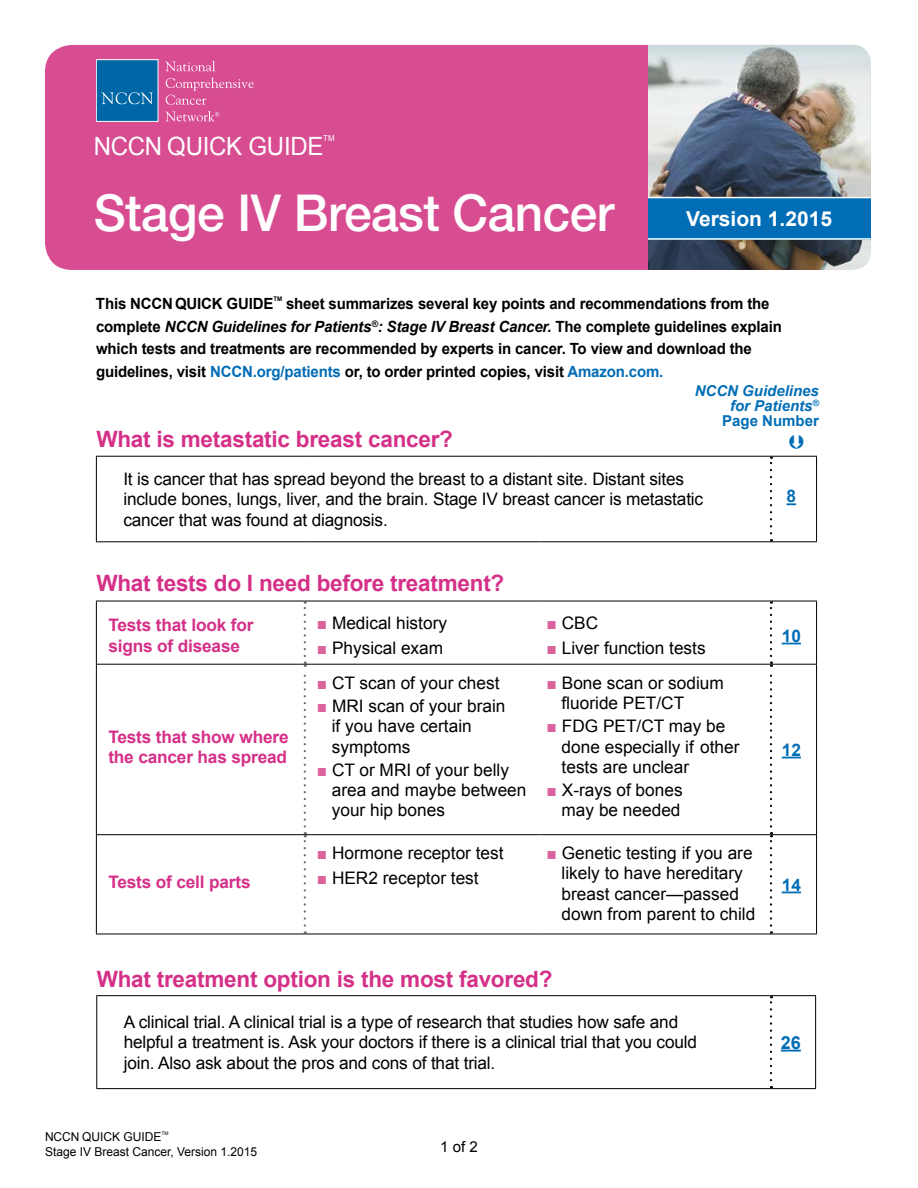
<style>
.page{position:relative;width:918px;height:1188px;background:#fff}
.page>*{position:absolute;margin:0;border:0;box-sizing:border-box;transform-origin:0 0}
.t1{font:500 51px "Helvetica Neue LT Std";letter-spacing:-.01em;color:#fff}
.t2{font:25.2px "Arial";letter-spacing:-.01em;color:#fff;scale:.95 1}
.t3{font:700 22.5px "Arial";letter-spacing:-.01em;color:#d53088}
.t4{font:700 20.55px "Arial";color:#fff}
.t5{font:700 18px "Arial";color:#006db6}
.t6{font:17.25px/20.2px "Arial";color:#000}
.t7{font:700 17.25px/20.7px "Arial";letter-spacing:-.01em;color:#d53088}
.t8{font:700 17.25px "Arial";color:#006db6}
.t9{font:700 15.45px/22.5px "Arial";letter-spacing:-.01em;color:#000}
.t10{font:italic 700 15px/15px "Arial";color:#006db6;text-align:right}
.t11{font:15px "Arial";color:#000}
.t12{font:12.3px "Arial";color:#000}
.t13{font:8.25px "Arial";color:#fff;scale:.95 1}
.t14{font:700 6.3px "Arial";color:#000}
.t15{font:4.95px "Arial";color:#000}
.s1{font-style:italic}
.s2{color:#006db6}
.s3{font-style:normal}
.s4{color:#db639c}
</style>
<div class="page">
<div style="left:45px;top:45px;width:826px;height:225px;background:#d84d92;border-radius:27px"></div>
<img style="left:648px;top:45px;width:223px;height:225px">
<div style="left:96px;top:60px;width:62px;height:61px;background:#0067a6"></div>
<div style="left:96px;top:59px;width:62px;height:63px;border:1px solid #fff"></div>
<svg style="left:101px;top:92px;width:52px;height:12px"></svg>
<svg style="left:165px;top:61px;width:50px;height:10px"></svg>
<svg style="left:166px;top:78px;width:88px;height:27px"></svg>
<svg style="left:165px;top:111px;width:55px;height:10px"></svg>
<svg style="left:96px;top:542px;width:721px;height:392px"></svg>
<svg style="left:306px;top:602px;width:464px;height:332px"></svg>
<hr style="left:304px;top:603px;width:2px;height:60px;background:#fff">
<hr style="left:304px;top:666px;width:2px;height:167px;background:#fff">
<hr style="left:770px;top:603px;width:2px;height:60px;background:#fff">
<hr style="left:770px;top:666px;width:2px;height:167px;background:#fff">
<hr style="left:96px;top:601px;width:1px;height:63px;background:#000">
<hr style="left:816px;top:601px;width:1px;height:63px;background:#000">
<hr style="left:96px;top:665px;width:1px;height:169px;background:#000">
<hr style="left:816px;top:665px;width:1px;height:169px;background:#000">
<hr style="left:96px;top:835px;width:1px;height:99px;background:#000">
<hr style="left:816px;top:835px;width:1px;height:99px;background:#000">
<svg style="left:304px;top:602px;width:2px;height:54px"></svg>
<svg style="left:304px;top:662px;width:2px;height:164px"></svg>
<svg style="left:304px;top:832px;width:2px;height:102px"></svg>
<svg style="left:770px;top:457px;width:2px;height:76px"></svg>
<svg style="left:770px;top:602px;width:2px;height:54px"></svg>
<svg style="left:770px;top:662px;width:2px;height:164px"></svg>
<svg style="left:770px;top:832px;width:2px;height:102px"></svg>
<hr style="left:96px;top:456px;width:209px;height:1px;background:#000">
<hr style="left:96px;top:457px;width:1px;height:84px;background:#000">
<hr style="left:305px;top:456px;width:236px;height:1px;background:#000">
<hr style="left:541px;top:456px;width:230px;height:1px;background:#000">
<hr style="left:771px;top:456px;width:46px;height:1px;background:#000">
<hr style="left:816px;top:457px;width:1px;height:84px;background:#000">
<hr style="left:96px;top:541px;width:209px;height:1px;background:#000">
<hr style="left:305px;top:541px;width:236px;height:1px;background:#000">
<hr style="left:541px;top:541px;width:230px;height:1px;background:#000">
<hr style="left:771px;top:541px;width:46px;height:1px;background:#000">
<hr style="left:96px;top:664px;width:209px;height:1px;background:#000">
<hr style="left:771px;top:664px;width:46px;height:1px;background:#000">
<hr style="left:96px;top:834px;width:209px;height:1px;background:#000">
<hr style="left:305px;top:834px;width:236px;height:1px;background:#000">
<hr style="left:541px;top:834px;width:230px;height:1px;background:#000">
<hr style="left:771px;top:834px;width:46px;height:1px;background:#000">
<hr style="left:96px;top:934px;width:209px;height:1px;background:#000">
<hr style="left:305px;top:934px;width:236px;height:1px;background:#000">
<hr style="left:541px;top:934px;width:230px;height:1px;background:#000">
<hr style="left:771px;top:934px;width:46px;height:1px;background:#000">
<hr style="left:96px;top:601px;width:209px;height:1px;background:#000">
<hr style="left:305px;top:601px;width:236px;height:1px;background:#000">
<hr style="left:541px;top:601px;width:230px;height:1px;background:#000">
<hr style="left:771px;top:601px;width:46px;height:1px;background:#000">
<hr style="left:305px;top:664px;width:236px;height:1px;background:#000">
<hr style="left:541px;top:664px;width:230px;height:1px;background:#000">
<svg style="left:787px;top:503px;width:9px;height:2px"></svg>
<svg style="left:782px;top:643px;width:19px;height:1px"></svg>
<svg style="left:782px;top:757px;width:19px;height:1px"></svg>
<svg style="left:782px;top:892px;width:19px;height:1px"></svg>
<svg style="left:97px;top:996px;width:718px;height:92px"></svg>
<hr style="left:770px;top:997px;width:2px;height:90px;background:#fff">
<hr style="left:96px;top:995px;width:675px;height:1px;background:#000">
<hr style="left:771px;top:995px;width:45px;height:1px;background:#000">
<hr style="left:96px;top:1088px;width:675px;height:1px;background:#000">
<hr style="left:771px;top:1088px;width:45px;height:1px;background:#000">
<hr style="left:96px;top:996px;width:1px;height:92px;background:#000">
<hr style="left:815px;top:996px;width:1px;height:92px;background:#000">
<svg style="left:770px;top:996px;width:2px;height:84px"></svg>
<hr style="left:781px;top:1050px;width:20px;height:2px;background:#006db6">
<div style="left:648px;top:198px;width:222px;height:42px;background:#006db6"></div>
<hr style="left:648px;top:197px;width:223px;height:1px;background:#fff">
<hr style="left:648px;top:238px;width:223px;height:2px;background:#fff">
<h2 class="t2" style="left:94px;top:130px;width:224px">NCCN Quick Guide</h2>
<p class="t13" style="left:323px;top:133px;width:7px">tm</p>
<h1 class="t1" style="left:94px;top:183px;width:522px">Stage IV Breast Cancer</h1>
<p class="t4" style="left:686px;top:205px;width:147px">Version 1.2015</p>
<p class="t9" style="left:96px;top:293px;width:179px">This NCCNQuick Guide</p>
<p class="t14" style="left:273px;top:295px;width:10px">tm</p>
<p class="t9" style="left:96px;top:293px;width:687px;text-indent:190px">sheet summarizes several key points and recommendations from the complete <span class="s1">NCCN Guidelines for Patients</span><sup>®</sup><span class="s1">: Stage IV Breast Cancer.</span> The complete guidelines explain which tests and treatments are recommended by experts in cancer. To view and download the guidelines, visit <span class="s2">NCCN.org/patients</span> or, to order printed copies, visit <span class="s2">Amazon.com.</span></p>
<p class="t10" style="left:695px;top:384px;width:126px">NCCN Guidelines for Patients<sup>®<br></sup><span class="s3">Page Number</span></p>
<h3 class="t3" style="left:96px;top:424px;width:358px">What is metastatic breast cancer?</h3>
<p class="t6" style="left:123px;top:469px;width:581px">It is cancer that has spread beyond the breast to a distant site. Distant sites include bones, lungs, liver, and the brain. Stage IV breast cancer is metastatic cancer that was found at diagnosis.</p>
<p class="t8" style="left:787px;top:485px;width:11px">8</p>
<h3 class="t3" style="left:96px;top:568px;width:409px">What tests do I need before treatment?</h3>
<p class="t7" style="left:108px;top:615px;width:147px">Tests that look for signs of disease</p>
<p class="t6" style="left:317px;top:613px;width:132px"><span class="s4">■</span> Medical history</p>
<p class="t6" style="left:317px;top:638px;width:128px"><span class="s4">■</span> Physical exam</p>
<p class="t7" style="left:108px;top:727px;width:182px">Tests that show where the cancer has spread</p>
<p class="t7" style="left:108px;top:872px;width:144px">Tests of cell parts</p>
<p class="t6" style="left:317px;top:673px;width:184px"><span class="s4">■</span> CT scan of your chest</p>
<p class="t6" style="left:332px;top:696px;width:175px;text-indent:-15px"><span class="s4">■</span> MRI scan of your brain if you have certain symptoms</p>
<p class="t6" style="left:332px;top:760px;width:196px;text-indent:-15px"><span class="s4">■</span> CT or MRI of your belly area and maybe between your hip bones</p>
<p class="t6" style="left:317px;top:843px;width:188px"><span class="s4">■</span> Hormone receptor test</p>
<p class="t6" style="left:317px;top:868px;width:163px"><span class="s4">■</span> HER2 receptor test</p>
<p class="t6" style="left:547px;top:613px;width:53px"><span class="s4">■</span> CBC</p>
<p class="t6" style="left:547px;top:638px;width:161px"><span class="s4">■</span> Liver function tests</p>
<p class="t6" style="left:562px;top:673px;width:164px;text-indent:-15px"><span class="s4">■</span> Bone scan or sodium fluoride PET/CT</p>
<p class="t6" style="left:562px;top:716px;width:179px;text-indent:-15px"><span class="s4">■</span> FDG PET/CT may be done especially if other tests are unclear</p>
<p class="t6" style="left:547px;top:780px;width:138px;text-align:right"><span class="s4">■</span> X-rays of bones may be needed</p>
<p class="t6" style="left:562px;top:843px;width:195px;text-indent:-15px"><span class="s4">■</span> Genetic testing if you are likely to have hereditary breast cancer—passed down from parent to child</p>
<h3 class="t3" style="left:97px;top:964px;width:457px">What treatment option is the most favored?</h3>
<p class="t6" style="left:124px;top:1012px;width:575px">A clinical trial. A clinical trial is a type of research that studies how safe and helpful a treatment is. Ask your doctors if there is a clinical trial that you could join. Also ask about the pros and cons of that trial.</p>
<p class="t12" style="left:45px;top:1128px;width:118px">NCCN QUICK GUI DE</p>
<p class="t15" style="left:162px;top:1130px;width:9px">tm</p>
<p class="t12" style="left:45px;top:1143px;width:214px">Stage IV Breast Cancer, Version 1.2015</p>
<p class="t11" style="left:440px;top:1137px;width:39px">1 of 2</p>
<p class="t8" style="left:782px;top:624px;width:21px">10</p>
<p class="t8" style="left:782px;top:738px;width:21px">12</p>
<p class="t8" style="left:782px;top:873px;width:21px">14</p>
<p class="t5" style="left:781px;top:1030px;width:22px">26</p>
</div>
